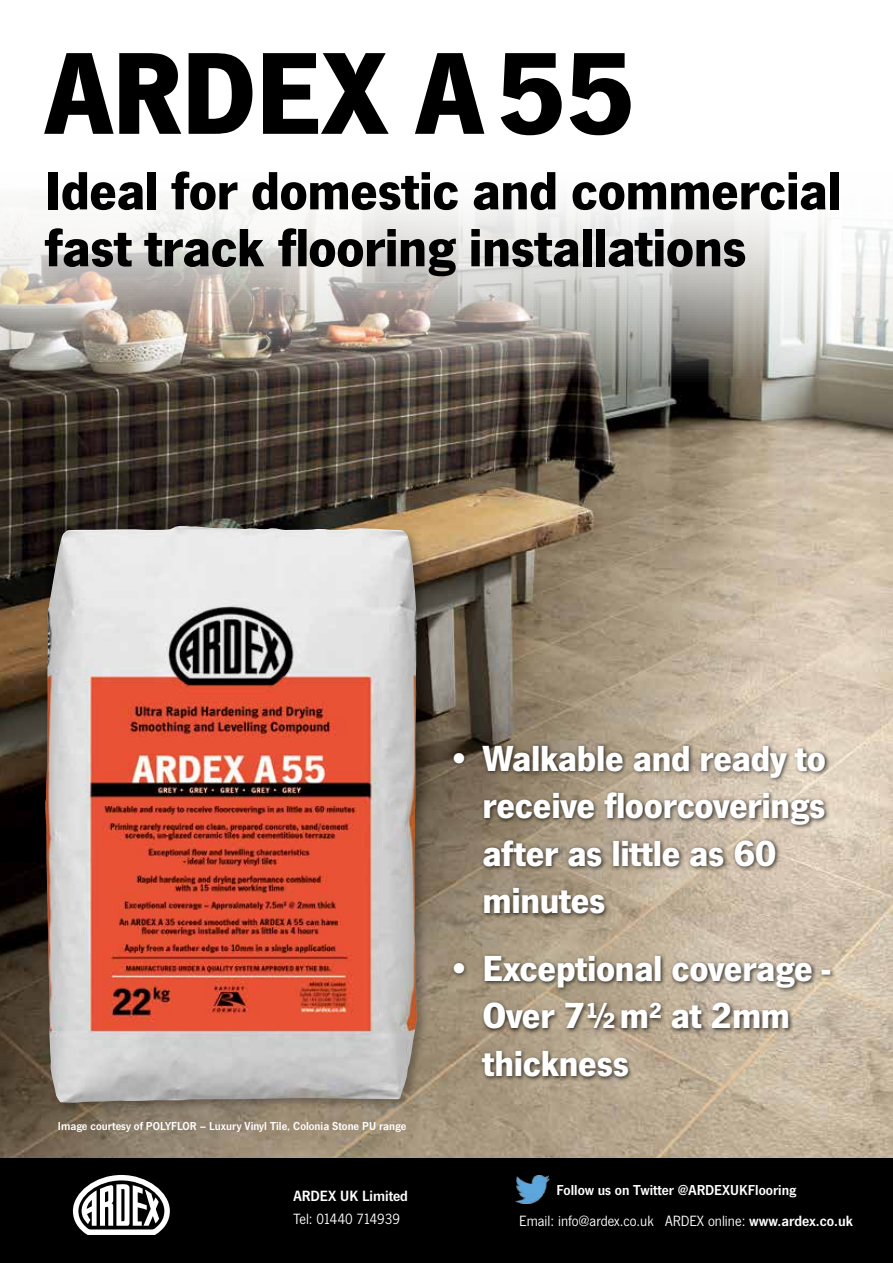
<style>
.page{position:relative;width:893px;height:1263px;background:#fff}
.page>*{position:absolute;margin:0;border:0;box-sizing:border-box;transform-origin:0 0}
.t1{font:700 120.9px "News Gothic T";letter-spacing:-.01em;color:#000}
.t2{font:700 55.8px/56.8px "News Gothic T";letter-spacing:-.01em;color:#000}
.t3{font:700 37.65px/47.4px "News Gothic T";letter-spacing:-.01em;color:#fff}
.t4{font:15.45px "News Gothic T";color:#fff}
.t5{font:600 15.45px "News Gothic T";color:#fff}
.t6{font:600 15px "News Gothic T";color:#fff}
.t7{font:600 12px "News Gothic T";color:#fff}
.s1{font-weight:600}
</style>
<div class="page">
<img style="left:0;top:201px;width:893px;height:958px">
<div style="left:451px;top:741px;width:385px;height:341px;background:#000;opacity:.75"></div>
<div style="left:41px;top:522px;width:388px;height:593px;background:#000;opacity:.3"></div>
<img style="left:45px;top:526px;width:372px;height:577px">
<div style="left:0;top:1159px;width:893px;height:104px;background:#000"></div>
<svg style="left:72px;top:1175px;width:98px;height:60px"></svg>
<img style="left:515px;top:1175px;width:34px;height:28px">
<h1 class="t1" style="left:45px;top:22px;width:593px">ARDEX A55</h1>
<h2 class="t2" style="left:45px;top:161px;width:798px">Ideal for domestic and commercial fast track flooring installations</h2>
<p class="t3" style="left:482px;top:734px;width:345px;text-indent:-36px">• Walkable and ready to receive floorcoverings after as little as 60 minutes</p>
<p class="t7" style="left:58px;top:1119px;width:350px">Image courtesy of POLYFLOR – Luxury Vinyl Tile, Colonia Stone PU range</p>
<p class="t3" style="left:482px;top:944px;width:349px;text-indent:-36px">• Exceptional coverage -<br>Over 7½m² at 2mm thickness</p>
<p class="t6" style="left:557px;top:1181px;width:241px">Follow us on Twitter @ARDEXUKFlooring</p>
<p class="t5" style="left:293px;top:1187px;width:116px">ARDEX UK Limited</p>
<p class="t4" style="left:293px;top:1209px;width:108px">Tel: 01440 714939</p>
<p class="t4" style="left:519px;top:1211px;width:335px">Email: info@ardex.co.uk ARDEX online: <span class="s1">www.ardex.co.uk</span></p>
</div>
